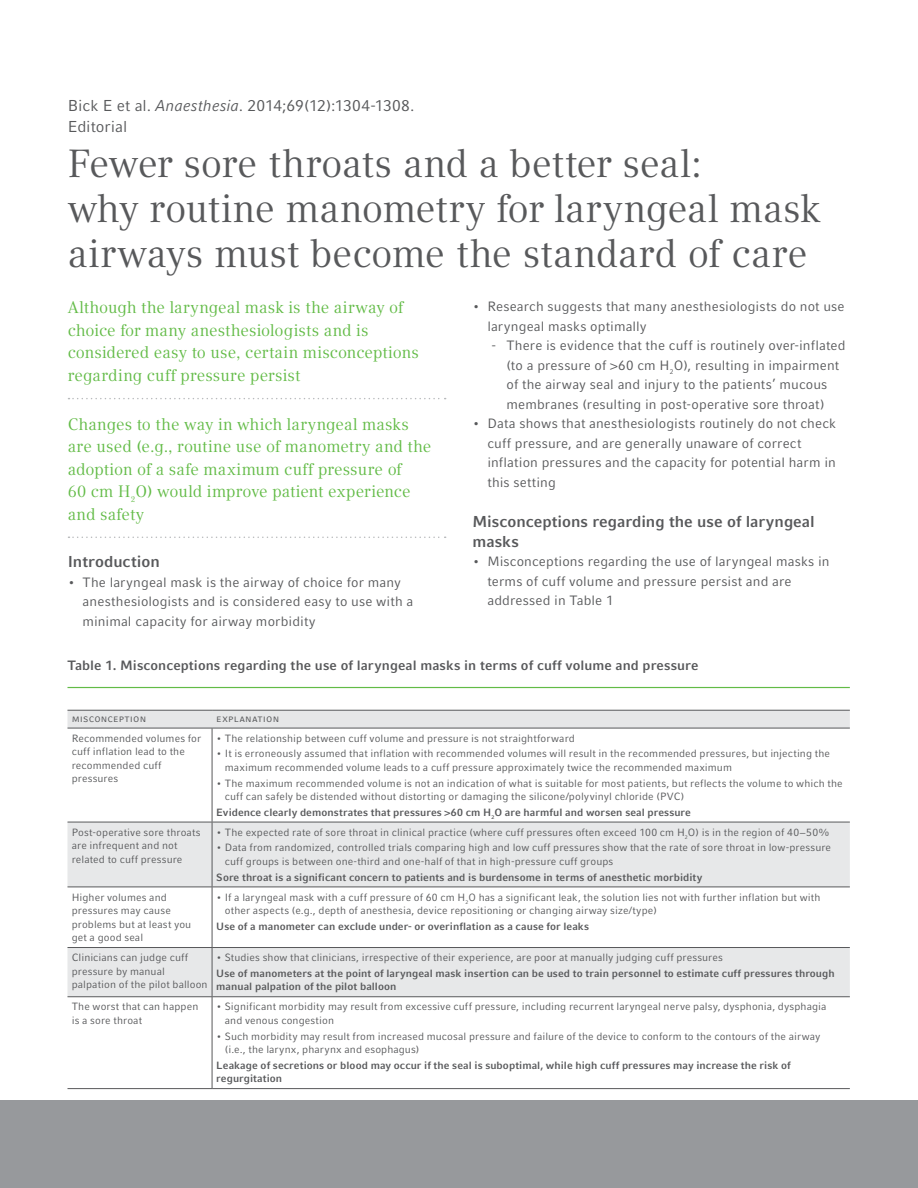
<style>
.page{position:relative;width:918px;height:1188px;background:#fff}
.page>*{position:absolute;margin:0;border:0;box-sizing:border-box;transform-origin:0 0}
.t1{font:39px/45px "Compatil Text LT Pro";letter-spacing:-.005em;color:#58595b}
.t2{font:16.5px/22.5px "Compatil Text LT Pro";color:#62bb46}
.t3{font:700 15.75px/19.5px "Compatil Fact LT Pro";color:#58595b}
.t4{font:15.75px/21px "Compatil Fact LT Pro";letter-spacing:-.005em;color:#58595b}
.t5{font:13.5px/19.5px "Compatil Fact LT Pro";letter-spacing:.01em;color:#58595b}
.t6{font:700 13.5px "Compatil Fact LT Pro";letter-spacing:.005em;color:#58595b}
.t7{font:10.5px/13.5px "Compatil Fact LT Pro";letter-spacing:.01em;color:#58595b}
.t8{font:700 10.5px/13.5px "Compatil Fact LT Pro";letter-spacing:.005em;color:#58595b}
.s1{font-style:italic}
</style>
<div class="page">
<div style="left:0;top:1100px;width:918px;height:88px;background:#97999c"></div>
<hr style="left:68px;top:687px;width:782px;height:1px;background:#62bb46">
<div style="left:68px;top:711px;width:782px;height:17px;background:#e6e7e8"></div>
<svg style="left:68px;top:729px;width:782px;height:93px"></svg>
<div style="left:68px;top:823px;width:782px;height:64px;background:#e7e8e9"></div>
<svg style="left:68px;top:888px;width:782px;height:200px"></svg>
<hr style="left:68px;top:710px;width:144px;height:1px;background:#58595b">
<hr style="left:212px;top:710px;width:638px;height:1px;background:#58595b">
<hr style="left:68px;top:728px;width:144px;height:1px;background:#58595b">
<hr style="left:212px;top:728px;width:638px;height:1px;background:#58595b">
<hr style="left:212px;top:728px;width:1px;height:94px;background:#58595b">
<hr style="left:68px;top:822px;width:144px;height:1px;background:#58595b">
<hr style="left:212px;top:822px;width:638px;height:1px;background:#58595b">
<hr style="left:212px;top:822px;width:1px;height:65px;background:#58595b">
<hr style="left:68px;top:887px;width:144px;height:1px;background:#58595b">
<hr style="left:212px;top:887px;width:638px;height:1px;background:#58595b">
<hr style="left:212px;top:887px;width:1px;height:60px;background:#58595b">
<hr style="left:68px;top:947px;width:144px;height:1px;background:#58595b">
<hr style="left:212px;top:947px;width:638px;height:1px;background:#58595b">
<hr style="left:212px;top:948px;width:1px;height:48px;background:#58595b">
<hr style="left:68px;top:996px;width:144px;height:1px;background:#58595b">
<hr style="left:212px;top:996px;width:638px;height:1px;background:#58595b">
<hr style="left:212px;top:997px;width:1px;height:91px;background:#58595b">
<hr style="left:68px;top:1088px;width:144px;height:1px;background:#58595b">
<hr style="left:212px;top:1088px;width:638px;height:1px;background:#58595b">
<svg style="left:68px;top:537px;width:378px;height:1px"></svg>
<svg style="left:68px;top:398px;width:378px;height:1px"></svg>
<h3 class="t4" style="left:68px;top:95px;width:348px">Bick E et al. <span class="s1">Anaesthesia</span>. 2014;69(12):1304-1308.<br>Editorial</h3>
<h1 class="t1" style="left:68px;top:141px;width:754px">Fewer sore throats and a better seal:<br>why routine manometry for laryngeal mask airways must become the standard of care</h1>
<h2 class="t2" style="left:68px;top:297px;width:353px">Although the laryngeal mask is the airway of choice for many anesthesiologists and is considered easy to use, certain misconceptions regarding cuff pressure persist</h2>
<h2 class="t2" style="left:68px;top:413px;width:365px">Changes to the way in which laryngeal masks are used (e.g., routine use of manometry and the adoption of a safe maximum cuff pressure of<br>60 cm H<sub>2</sub>O) would improve patient experience and safety</h2>
<h3 class="t3" style="left:68px;top:552px;width:94px">Introduction</h3>
<p class="t5" style="left:83px;top:572px;width:332px;text-indent:-15px">• The laryngeal mask is the airway of choice for many anesthesiologists and is considered easy to use with a minimal capacity for airway morbidity</p>
<p class="t5" style="left:487px;top:297px;width:359px;text-indent:-15px">• Research suggests that many anesthesiologists do not use laryngeal masks optimally</p>
<p class="t5" style="left:506px;top:336px;width:341px;text-indent:-15px">- There is evidence that the cuff is routinely over-inflated (to a pressure of &gt;60 cm H<sub>2</sub>O), resulting in impairment of the airway seal and injury to the patients’ mucous membranes (resulting in post-operative sore throat)</p>
<p class="t5" style="left:487px;top:414px;width:350px;text-indent:-15px">• Data shows that anesthesiologists routinely do not check cuff pressure, and are generally unaware of correct inflation pressures and the capacity for potential harm in this setting</p>
<h3 class="t3" style="left:472px;top:512px;width:344px">Misconceptions regarding the use of laryngeal masks</h3>
<p class="t5" style="left:487px;top:552px;width:344px;text-indent:-15px">• Misconceptions regarding the use of laryngeal masks in terms of cuff volume and pressure persist and are addressed in Table 1</p>
<p class="t6" style="left:68px;top:657px;width:632px">Table 1. Misconceptions regarding the use of laryngeal masks in terms of cuff volume and pressure</p>
<p class="t7" style="left:72px;top:711px;width:76px">Misconception</p>
<p class="t7" style="left:216px;top:711px;width:65px">Explanation</p>
<p class="t7" style="left:72px;top:731px;width:131px">Recommended volumes for cuff inflation lead to the recommended cuff pressures</p>
<p class="t7" style="left:216px;top:731px;width:360px">• The relationship between cuff volume and pressure is not straightforward</p>
<p class="t7" style="left:225px;top:747px;width:607px;text-indent:-9px">• It is erroneously assumed that inflation with recommended volumes will result in the recommended pressures, but injecting the maximum recommended volume leads to a cuff pressure approximately twice the recommended maximum</p>
<p class="t7" style="left:225px;top:776px;width:619px;text-indent:-9px">• The maximum recommended volume is not an indication of what is suitable for most patients, but reflects the volume to which the cuff can safely be distended without distorting or damaging the silicone/polyvinyl chloride (PVC)</p>
<p class="t8" style="left:216px;top:805px;width:476px">Evidence clearly demonstrates that pressures &gt;60 cm H<sub>2</sub>O are harmful and worsen seal pressure</p>
<p class="t7" style="left:72px;top:825px;width:130px">Post-operative sore throats are infrequent and not related to cuff pressure</p>
<p class="t7" style="left:216px;top:825px;width:615px">• The expected rate of sore throat in clinical practice (where cuff pressures often exceed 100 cm H<sub>2</sub>O) is in the region of 40−50%</p>
<p class="t7" style="left:225px;top:841px;width:608px;text-indent:-9px">• Data from randomized, controlled trials comparing high and low cuff pressures show that the rate of sore throat in low-pressure cuff groups is between one-third and one-half of that in high-pressure cuff groups</p>
<p class="t8" style="left:216px;top:870px;width:488px">Sore throat is a significant concern to patients and is burdensome in terms of anesthetic morbidity</p>
<p class="t7" style="left:72px;top:890px;width:121px">Higher volumes and pressures may cause problems but at least you get a good seal</p>
<p class="t7" style="left:225px;top:890px;width:597px;text-indent:-8px">• If a laryngeal mask with a cuff pressure of 60 cm H<sub>2</sub>O has a significant leak, the solution lies not with further inflation but with other aspects (e.g., depth of anesthesia, device repositioning or changing airway size/type)</p>
<p class="t8" style="left:216px;top:919px;width:374px">Use of a manometer can exclude under- or overinflation as a cause for leaks</p>
<p class="t7" style="left:72px;top:951px;width:137px">Clinicians can judge cuff pressure by manual palpation of the pilot balloon</p>
<p class="t7" style="left:216px;top:951px;width:508px">• Studies show that clinicians, irrespective of their experience, are poor at manually judging cuff pressures</p>
<p class="t8" style="left:216px;top:967px;width:620px">Use of manometers at the point of laryngeal mask insertion can be used to train personnel to estimate cuff pressures through manual palpation of the pilot balloon</p>
<p class="t7" style="left:72px;top:1000px;width:128px">The worst that can happen is a sore throat</p>
<p class="t7" style="left:225px;top:1000px;width:603px;text-indent:-9px">• Significant morbidity may result from excessive cuff pressure, including recurrent laryngeal nerve palsy, dysphonia, dysphagia and venous congestion</p>
<p class="t7" style="left:225px;top:1029px;width:597px;text-indent:-9px">• Such morbidity may result from increased mucosal pressure and failure of the device to conform to the contours of the airway (i.e., the larynx, pharynx and esophagus)</p>
<p class="t8" style="left:216px;top:1058px;width:576px">Leakage of secretions or blood may occur if the seal is suboptimal, while high cuff pressures may increase the risk of regurgitation</p>
</div>
